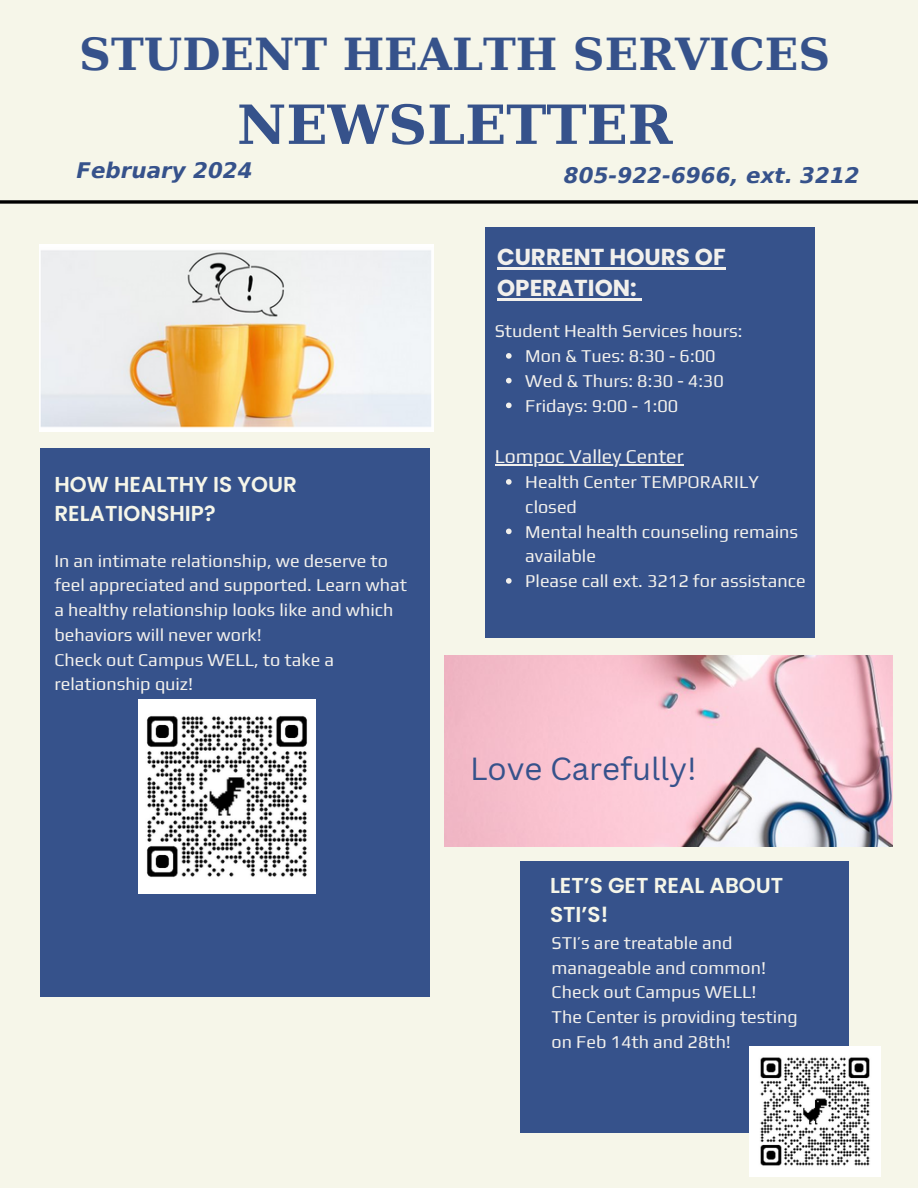
<style>
.page{position:relative;width:918px;height:1188px;background:#f6f6e9}
.page>*{position:absolute;margin:0;border:0;box-sizing:border-box;transform-origin:0 0}
.t1{font:700 54px "DejaVu Serif";color:#36528b}
.t2{font:700 44.1px "DejaVu Serif";color:#36528b}
.t3{font:31.2px "Canva Sans";color:#36528b}
.t4{font:700 23.1px/31.5px "Poppins";color:#f2f0ec}
.t5{font:600 21.6px/29.2px "Poppins";color:#f6f6e9}
.t6{font:italic 700 21.45px "DejaVu Sans";color:#36528b}
.t7{font:19.5px "Play";color:#f2f0ec}
.t8{font:18px/24.8px "Play";color:#f2f0ec}
</style>
<div class="page">
<div style="left:40px;top:448px;width:390px;height:548px;background:#36528b"></div>
<div style="left:521px;top:861px;width:328px;height:272px;background:#36528b"></div>
<div style="left:486px;top:228px;width:329px;height:410px;background:#36528b"></div>
<svg style="left:0;top:200px;width:918px;height:4px;background:#252524"></svg>
<img style="left:40px;top:245px;width:394px;height:186px">
<img style="left:138px;top:700px;width:178px;height:193px">
<img style="left:445px;top:655px;width:448px;height:191px">
<img style="left:750px;top:1046px;width:130px;height:131px">
<hr style="left:497px;top:267px;width:229px;height:2px;background:#f2f0ec">
<hr style="left:497px;top:299px;width:140px;height:2px;background:#f2f0ec">
<svg style="left:506px;top:353px;width:6px;height:6px"></svg>
<svg style="left:506px;top:378px;width:6px;height:5px"></svg>
<svg style="left:506px;top:403px;width:6px;height:5px"></svg>
<hr style="left:495px;top:464px;width:189px;height:2px;background:#f2f0ec">
<svg style="left:506px;top:479px;width:6px;height:6px"></svg>
<svg style="left:506px;top:529px;width:6px;height:5px"></svg>
<svg style="left:506px;top:578px;width:6px;height:6px"></svg>
<p class="t2" style="left:79px;top:28px;width:753px">STUDENT HEALTH SERVICES</p>
<p class="t1" style="left:237px;top:93px;width:437px">NEWSLETTER</p>
<p class="t6" style="left:77px;top:158px;width:178px">February 2024</p>
<p class="t6" style="left:564px;top:163px;width:297px">805-922-6966, ext. 3212</p>
<h4 class="t5" style="left:54px;top:470px;width:244px">HOW HEALTHY IS YOUR<br>RELATIONSHIP?</h4>
<p class="t8" style="left:54px;top:548px;width:354px">In an intimate relationship, we deserve to feel appreciated and supported. Learn what a healthy relationship looks like and which behaviors will never work!</p>
<p class="t8" style="left:54px;top:647px;width:281px">Check out Campus WELL, to take a relationship quiz!</p>
<h4 class="t4" style="left:497px;top:241px;width:230px">CURRENT HOURS OF<br>OPERATION:</h4>
<p class="t8" style="left:495px;top:318px;width:249px">Student Health Services hours:</p>
<p class="t8" style="left:525px;top:343px;width:192px">Mon &amp; Tues: 8:30 - 6:00</p>
<p class="t8" style="left:525px;top:368px;width:200px">Wed &amp; Thurs: 8:30 - 4:30</p>
<p class="t8" style="left:525px;top:393px;width:155px">Fridays: 9:00 - 1:00</p>
<p class="t7" style="left:495px;top:445px;width:190px">Lompoc Valley Center</p>
<p class="t8" style="left:525px;top:469px;width:235px">Health Center TEMPORARILY closed</p>
<p class="t8" style="left:525px;top:519px;width:274px">Mental health counseling remains available</p>
<p class="t8" style="left:525px;top:568px;width:282px">Please call ext. 3212 for assistance</p>
<p class="t3" style="left:470px;top:747px;width:228px">Love Carefully!</p>
<p class="t5" style="left:550px;top:871px;width:235px">LET’S GET REAL ABOUT<br>STI’S!</p>
<h3 class="t8" style="left:552px;top:930px;width:216px">STI’s are treatable and manageable and common!</h3>
<h4 class="t8" style="left:552px;top:980px;width:206px">Check out Campus WELL!</h4>
<p class="t8" style="left:552px;top:1004px;width:248px">The Center is providing testing on Feb 14th and 28th!</p>
</div>
